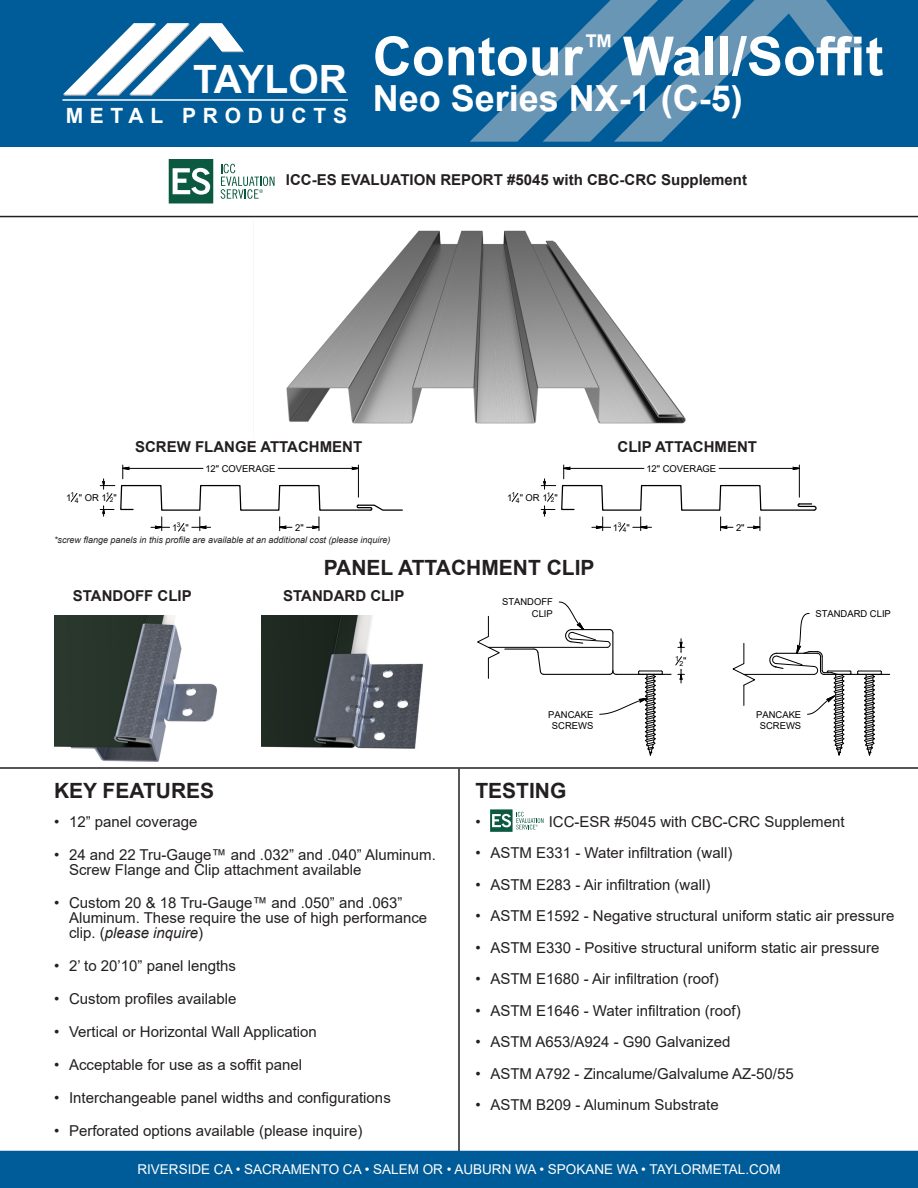
<style>
.page{position:relative;width:918px;height:1188px;background:#fff}
.page>*{position:absolute;margin:0;border:0;box-sizing:border-box;transform-origin:0 0}
.t1{font:700 54px "Arial";color:#fff}
.t2{font:700 39px "Arial";color:#fff}
.t3{font:700 36px "Arial";color:#fff}
.t4{font:700 21px "Arial";color:#231f20}
.t5{font:700 21px "Arial";letter-spacing:.32em;color:#fff}
.t6{font:15px/15px "Arial";color:#231f20}
.t7{font:700 15px "Arial";color:#231f20}
.t8{font:13.5px "Arial";color:#fff}
.t9{font:9.45px/11.4px "Arial";color:#000;text-align:center}
.t10{font:italic 9px "Arial";color:#231f20}
.t11{font:7.05px "Arial";color:#000}
.t12{font:6.6px "Arial";color:#000}
.s1{font-style:italic}
</style>
<div class="page">
<hr style="left:458px;top:769px;width:2px;height:395px;background:#231f20">
<div style="left:0;top:0;width:918px;height:147px;background:#005c98"></div>
<div style="left:0;top:1151px;width:918px;height:37px;background:#005c98"></div>
<svg style="left:470px;top:0;width:392px;height:142px;background:#2a73a3"></svg>
<svg style="left:62px;top:22px;width:183px;height:74px"></svg>
<hr style="left:62px;top:99px;width:286px;height:2px;background:#fff">
<hr style="left:0;top:216px;width:918px;height:1px;background:#231f20">
<img style="left:286px;top:230px;width:400px;height:194px">
<img style="left:54px;top:615px;width:163px;height:147px">
<img style="left:261px;top:615px;width:162px;height:134px">
<hr style="left:0;top:767px;width:918px;height:2px;background:#231f20">
<svg style="left:511px;top:493px;width:8px;height:9px"></svg>
<svg style="left:541px;top:465px;width:276px;height:67px"></svg>
<svg style="left:70px;top:493px;width:8px;height:9px"></svg>
<svg style="left:100px;top:465px;width:303px;height:67px"></svg>
<hr style="left:488px;top:647px;width:120px;height:1px;background:#000">
<hr style="left:544px;top:674px;width:66px;height:1px;background:#000">
<svg style="left:477px;top:616px;width:68px;height:62px"></svg>
<hr style="left:616px;top:674px;width:55px;height:1px;background:#000">
<hr style="left:612px;top:633px;width:1px;height:38px;background:#000">
<svg style="left:559px;top:601px;width:55px;height:47px"></svg>
<svg style="left:599px;top:670px;width:64px;height:86px"></svg>
<svg style="left:675px;top:639px;width:9px;height:44px"></svg>
<hr style="left:744px;top:674px;width:70px;height:1px;background:#000">
<hr style="left:824px;top:674px;width:66px;height:1px;background:#000">
<svg style="left:732px;top:643px;width:24px;height:62px"></svg>
<svg style="left:768px;top:613px;width:114px;height:143px"></svg>
<svg style="left:169px;top:159px;width:44px;height:44px"></svg>
<svg style="left:221px;top:164px;width:54px;height:35px"></svg>
<svg style="left:490px;top:809px;width:53px;height:23px"></svg>
<p class="t2" style="left:193px;top:52px;width:155px">TAYLOR</p>
<p class="t5" style="left:66px;top:100px;width:283px">METAL PRODUCTS</p>
<p class="t1" style="left:373px;top:18px;width:512px">Contour<sup>™</sup> Wall/Soffit</p>
<p class="t3" style="left:373px;top:73px;width:372px">Neo Series NX-1 (C-5)</p>
<p class="t7" style="left:286px;top:170px;width:463px">ICC-ES EVALUATION REPORT #5045 with CBC-CRC Supplement</p>
<p class="t7" style="left:135px;top:436px;width:229px">SCREW FLANGE ATTACHMENT</p>
<p class="t7" style="left:618px;top:436px;width:141px">CLIP ATTACHMENT</p>
<p class="t9" style="left:646px;top:463px;width:71px">12" COVERAGE</p>
<p class="t9" style="left:507px;top:492px;width:45px">1<sup>1</sup><sub>4</sub>" OR 1<sup>1</sup></p>
<p class="t12" style="left:551px;top:495px;width:8px">2<sup>"</sup></p>
<p class="t9" style="left:613px;top:522px;width:10px">1<sup>3</sup></p>
<p class="t12" style="left:623px;top:525px;width:9px">4<sup>"</sup></p>
<p class="t9" style="left:736px;top:522px;width:10px">2"</p>
<p class="t9" style="left:205px;top:463px;width:71px">12" COVERAGE</p>
<p class="t9" style="left:66px;top:492px;width:45px">1<sup>1</sup><sub>4</sub>" OR 1<sup>1</sup></p>
<p class="t12" style="left:110px;top:495px;width:8px">2<sup>"</sup></p>
<p class="t9" style="left:172px;top:522px;width:10px">1<sup>3</sup></p>
<p class="t12" style="left:182px;top:525px;width:8px">4<sup>"</sup></p>
<p class="t9" style="left:295px;top:522px;width:10px">2"</p>
<p class="t9" style="left:190px;top:541px;width:10px">1<sup>3</sup></p>
<p class="t10" style="left:54px;top:534px;width:338px">*screw flange panels in this profile are available at an additional cost (please inquire)</p>
<p class="t7" style="left:73px;top:585px;width:120px">STANDOFF CLIP</p>
<p class="t4" style="left:324px;top:553px;width:272px">PANEL ATTACHMENT CLIP</p>
<p class="t7" style="left:283px;top:585px;width:123px">STANDARD CLIP</p>
<p class="t9" style="left:502px;top:596px;width:52px;text-align:right">STANDOFF<br>CLIP</p>
<p class="t9" style="left:548px;top:709px;width:47px">PANCAKE<br>SCREWS</p>
<p class="t11" style="left:675px;top:654px;width:5px">1</p>
<p class="t11" style="left:679px;top:659px;width:9px">2<sup>"</sup></p>
<p class="t9" style="left:815px;top:608px;width:77px">STANDARD CLIP</p>
<p class="t9" style="left:756px;top:709px;width:47px">PANCAKE<br>SCREWS</p>
<p class="t4" style="left:54px;top:776px;width:162px">KEY FEATURES</p>
<p class="t4" style="left:475px;top:776px;width:93px">TESTING</p>
<p class="t6" style="left:475px;top:814px;width:7px">•</p>
<p class="t6" style="left:549px;top:814px;width:297px">ICC-ESR #5045 with CBC-CRC Supplement</p>
<p class="t6" style="left:475px;top:845px;width:258px">• ASTM E331 - Water infiltration (wall)</p>
<p class="t6" style="left:475px;top:877px;width:237px">• ASTM E283 - Air infiltration (wall)</p>
<p class="t6" style="left:475px;top:908px;width:421px">• ASTM E1592 - Negative structural uniform static air pressure</p>
<p class="t6" style="left:475px;top:940px;width:406px">• ASTM E330 - Positive structural uniform static air pressure</p>
<p class="t6" style="left:475px;top:971px;width:245px">• ASTM E1680 - Air infiltration (roof)</p>
<p class="t6" style="left:475px;top:1003px;width:267px">• ASTM E1646 - Water infiltration (roof)</p>
<p class="t6" style="left:475px;top:1034px;width:257px">• ASTM A653/A924 - G90 Galvanized</p>
<p class="t6" style="left:475px;top:1066px;width:320px">• ASTM A792 - Zincalume/Galvalume AZ-50/55</p>
<p class="t6" style="left:475px;top:1097px;width:245px">• ASTM B209 - Aluminum Substrate</p>
<p class="t6" style="left:54px;top:814px;width:145px">• 12” panel coverage</p>
<p class="t6" style="left:69px;top:847px;width:368px;text-indent:-15px">• 24 and 22 Tru-Gauge™ and .032” and .040” Aluminum.<br>Screw Flange and Clip attachment available</p>
<p class="t6" style="left:69px;top:895px;width:360px;text-indent:-15px">• Custom 20 &amp; 18 Tru-Gauge™ and .050” and .063”<br>Aluminum. These require the use of high performance clip. (<span class="s1">please inquire</span>)</p>
<p class="t6" style="left:54px;top:958px;width:184px">• 2’ to 20’10” panel lengths</p>
<p class="t6" style="left:54px;top:991px;width:184px">• Custom profiles available</p>
<p class="t6" style="left:54px;top:1024px;width:264px">• Vertical or Horizontal Wall Application</p>
<p class="t6" style="left:54px;top:1057px;width:250px">• Acceptable for use as a soffit panel</p>
<p class="t6" style="left:54px;top:1090px;width:338px">• Interchangeable panel widths and configurations</p>
<p class="t6" style="left:54px;top:1123px;width:310px">• Perforated options available (please inquire)</p>
<p class="t8" style="left:137px;top:1160px;width:645px">RIVERSIDE CA • SACRAMENTO CA • SALEM OR • AUBURN WA • SPOKANE WA • TAYLORMETAL.COM</p>
</div>
